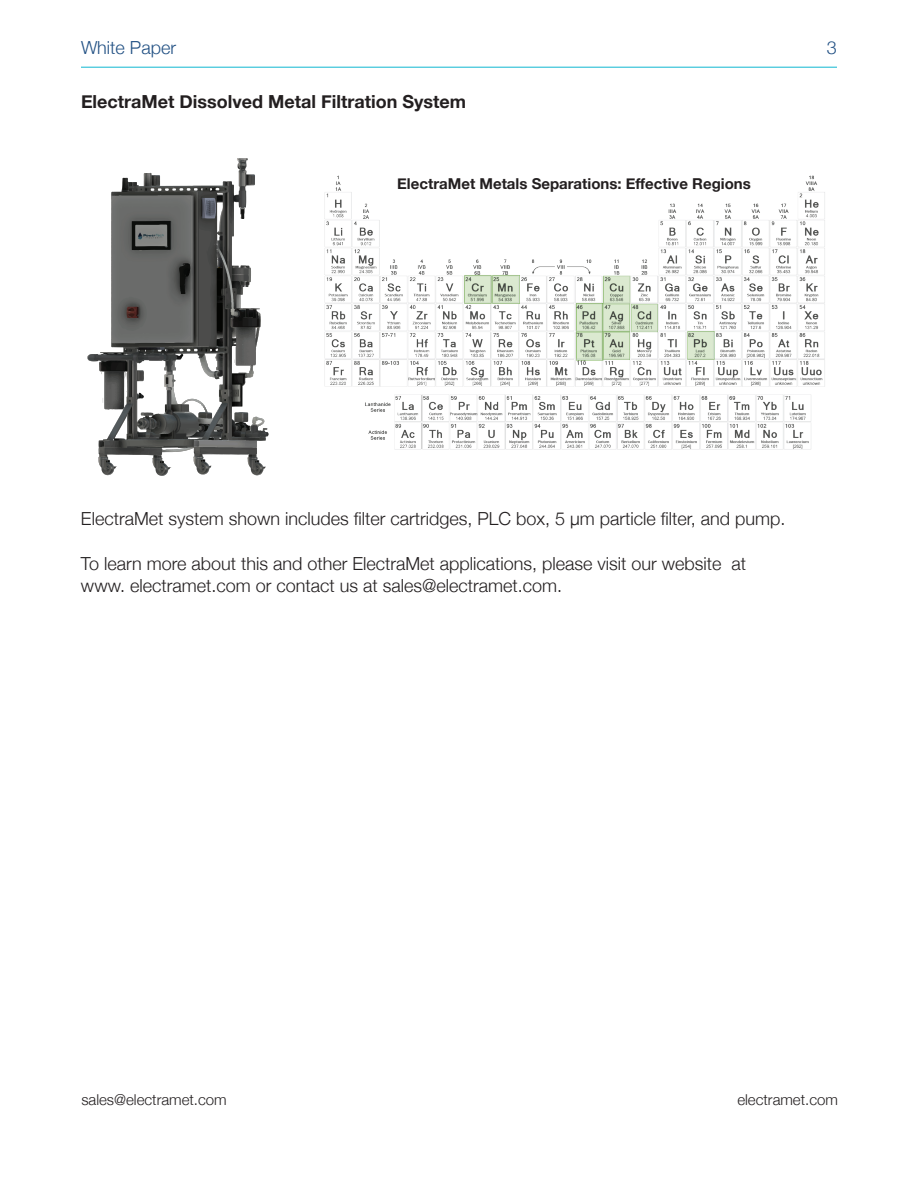
<style>
.page{position:relative;width:918px;height:1188px;background:#fff}
.page>*{position:absolute;margin:0;border:0;box-sizing:border-box;transform-origin:0 0}
.t1{font:300 18px/22.5px "Helvetica Neue";color:#231f20}
.t2{font:700 18px "Helvetica Neue";color:#231f20}
.t3{font:300 18px "Helvetica Neue";color:#225184}
.t4{font:700 15px "Helvetica Neue";color:#231f20}
.t5{font:300 15px "Helvetica Neue";color:#231f20}
</style>
<div class="page">
<hr style="left:81px;top:67px;width:756px;height:1px;background:#0fb7d1">
<img style="left:87px;top:158px;width:182px;height:318px">
<img style="left:324px;top:175px;width:501px;height:275px">
<div style="left:381px;top:179px;width:386px;height:20px;background:#fff"></div>
<div style="left:486px;top:197px;width:176px;height:16px;background:#fff"></div>
<p class="t3" style="left:81px;top:33px;width:97px">White Paper</p>
<p class="t3" style="left:827px;top:33px;width:12px">3</p>
<p class="t2" style="left:81px;top:88px;width:387px">ElectraMet Dissolved Metal Filtration System</p>
<p class="t4" style="left:397px;top:172px;width:355px">ElectraMet Metals Separations: Effective Regions</p>
<p class="t1" style="left:81px;top:506px;width:706px">ElectraMet system shown includes filter cartridges, PLC box, 5 μm particle filter, and pump.</p>
<p class="t1" style="left:81px;top:551px;width:667px">To learn more about this and other ElectraMet applications, please visit our website at www. electramet.com or contact us at sales@electramet.com.</p>
<p class="t5" style="left:81px;top:1087px;width:147px">sales@electramet.com</p>
<p class="t5" style="left:737px;top:1087px;width:102px">electramet.com</p>
</div>
